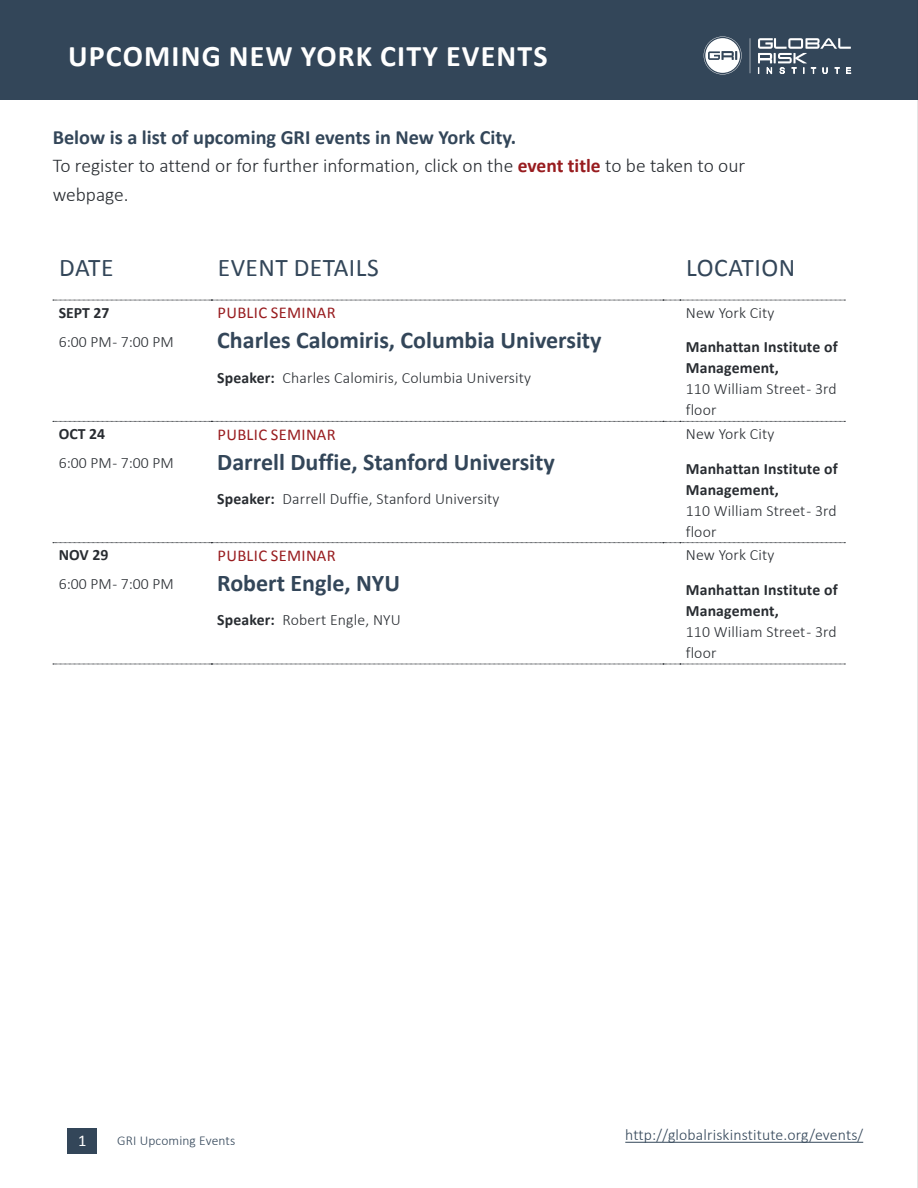
<style>
.page{position:relative;width:918px;height:1188px;background:#fff}
.page>*{position:absolute;margin:0;border:0;box-sizing:border-box;transform-origin:0 0}
.Section_Title{font:700 30px "Calibri";letter-spacing:.04em;color:#fff}
.Cover-_Subheader{font:25.5px "Calibri";letter-spacing:.02em;color:#334659}
.Event_title{font:700 24px "Calibri";color:#334659}
.Intro_text{font:700 20.25px "Calibri";color:#334659}
.Intro_text-2{font:300 19.5px/28.5px "Calibri";color:#282c31}
.Category_Label{font:16.5px "Calibri";letter-spacing:.02em;color:#981c1f}
.Category_Label-2{font:16.5px "Calibri";color:#fff}
.Normal_text{font:700 15.75px/21px "Calibri";letter-spacing:.01em;color:#282c31}
.Normal_text-2{font:300 15.75px "Calibri";letter-spacing:.01em;color:#282c31}
.Time{font:300 15.75px "Calibri";color:#282c31}
.Normal_text_indented{font:300 15.75px "Calibri";letter-spacing:.01em;color:#334659}
.Time-2{font:700 15.75px "Calibri";color:#282c31}
.t1{font:300 13.5px "Calibri";letter-spacing:.01em;color:#334659}
.s1{font-weight:700;color:#981c1f}
.s2{font-weight:300}
.s3{font-weight:700}
</style>
<div class="page">
<div style="left:68px;top:1129px;width:29px;height:25px;background:#334659"></div>
<div style="left:0;top:0;width:918px;height:99px;background:#334659"></div>
<svg style="left:750px;top:38px;width:1px;height:35px"></svg>
<svg style="left:704px;top:36px;width:38px;height:39px"></svg>
<svg style="left:758px;top:38px;width:93px;height:36px"></svg>
<hr style="left:917px;top:0;width:1px;height:1188px;background:#282c31">
<svg style="left:53px;top:300px;width:792px;height:1px"></svg>
<svg style="left:53px;top:421px;width:792px;height:1px"></svg>
<svg style="left:53px;top:542px;width:792px;height:1px"></svg>
<svg style="left:53px;top:664px;width:792px;height:1px"></svg>
<hr style="left:625px;top:1142px;width:238px;height:1px;background:#334659">
<p class="Section_Title" style="left:68px;top:37px;width:481px">UPCOMING NEW YORK CITY EVENTS</p>
<p class="Intro_text" style="left:53px;top:124px;width:465px">Below is a list of upcoming GRI events in New York City.</p>
<p class="Intro_text-2" style="left:53px;top:151px;width:694px">To register to attend or for further information, click on the <span class="s1">event title</span> to be taken to our webpage.</p>
<p class="Cover-_Subheader" style="left:59px;top:251px;width:56px">DATE</p>
<p class="Cover-_Subheader" style="left:218px;top:251px;width:162px">EVENT DETAILS</p>
<p class="Cover-_Subheader" style="left:686px;top:251px;width:110px">LOCATION</p>
<p class="Time-2" style="left:59px;top:303px;width:52px">SEPT 27</p>
<p class="Time" style="left:59px;top:332px;width:117px">6:00 PM - 7:00 PM</p>
<p class="Normal_text-2" style="left:686px;top:303px;width:90px">New York City</p>
<p class="Normal_text" style="left:686px;top:337px;width:154px">Manhattan Institute of<br>Management,<br><span class="s2">110 William Street - 3rd floor</span></p>
<p class="Category_Label" style="left:218px;top:303px;width:120px">PUBLIC SEMINAR</p>
<p class="Event_title" style="left:217px;top:325px;width:386px">Charles Calomiris, Columbia University</p>
<p class="Normal_text-2" style="left:217px;top:368px;width:315px"><span class="s3">Speaker:</span> Charles Calomiris, Columbia University</p>
<p class="Time-2" style="left:59px;top:424px;width:48px">OCT 24</p>
<p class="Time" style="left:59px;top:453px;width:117px">6:00 PM - 7:00 PM</p>
<p class="Time-2" style="left:59px;top:545px;width:51px">NOV 29</p>
<p class="Time" style="left:59px;top:574px;width:117px">6:00 PM - 7:00 PM</p>
<p class="Category_Label" style="left:218px;top:424px;width:120px">PUBLIC SEMINAR</p>
<p class="Event_title" style="left:217px;top:446px;width:339px">Darrell Duffie, Stanford University</p>
<p class="Normal_text-2" style="left:217px;top:489px;width:284px"><span class="s3">Speaker:</span> Darrell Duffie, Stanford University</p>
<p class="Category_Label" style="left:218px;top:545px;width:120px">PUBLIC SEMINAR</p>
<p class="Event_title" style="left:217px;top:568px;width:184px">Robert Engle, NYU</p>
<p class="Normal_text-2" style="left:217px;top:610px;width:185px"><span class="s3">Speaker:</span> Robert Engle, NYU</p>
<p class="Normal_text-2" style="left:686px;top:424px;width:90px">New York City</p>
<p class="Normal_text" style="left:686px;top:458px;width:154px">Manhattan Institute of<br>Management,<br><span class="s2">110 William Street - 3rd floor</span></p>
<p class="Normal_text-2" style="left:686px;top:545px;width:90px">New York City</p>
<p class="Normal_text" style="left:686px;top:579px;width:154px">Manhattan Institute of<br>Management,<br><span class="s2">110 William Street - 3rd floor</span></p>
<p class="Category_Label-2" style="left:78px;top:1130px;width:10px">1</p>
<p class="t1" style="left:117px;top:1132px;width:120px">GRI Upcoming Events</p>
<p class="Normal_text_indented" style="left:625px;top:1125px;width:239px">http://globalriskinstitute.org/events/</p>
</div>
